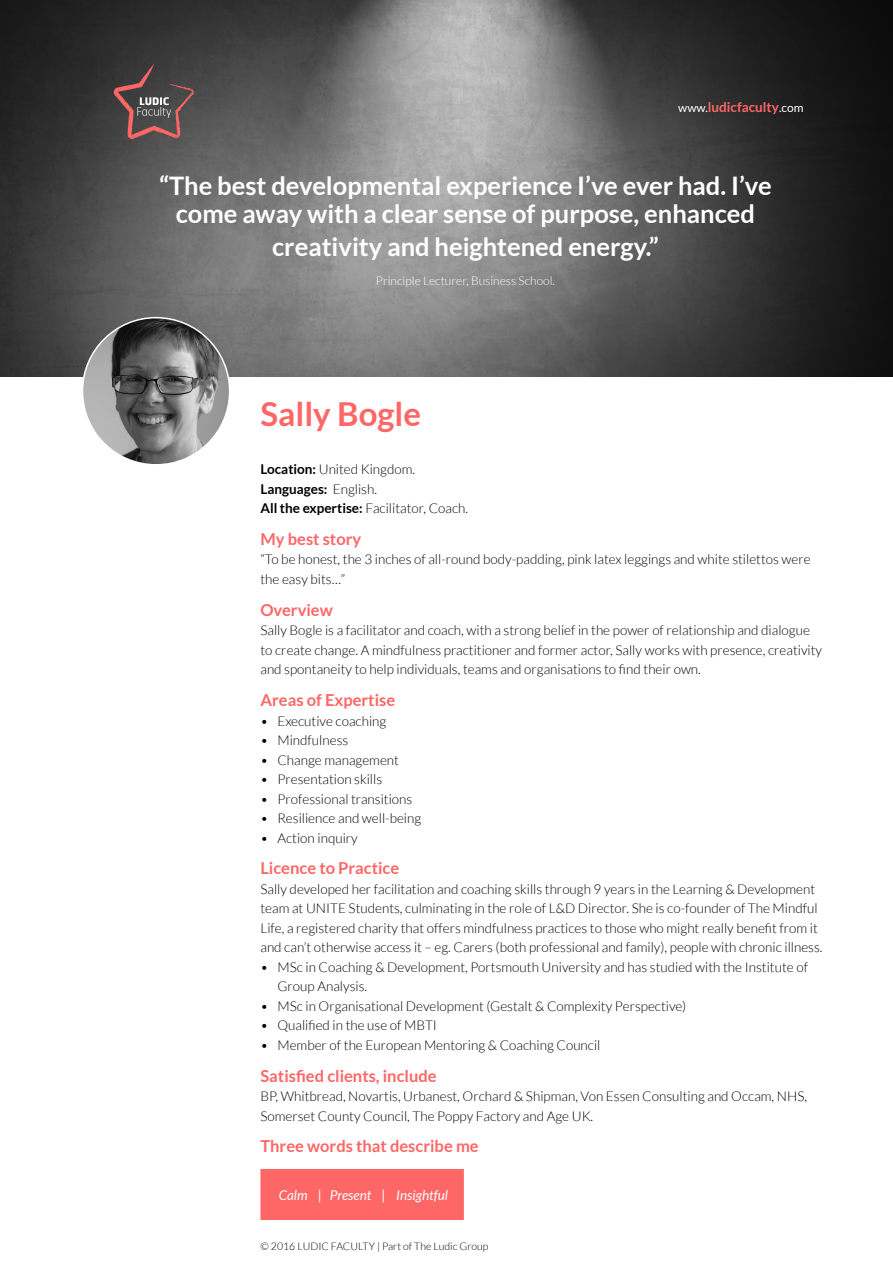
<style>
.page{position:relative;width:893px;height:1263px;background:#fff}
.page>*{position:absolute;margin:0;border:0;box-sizing:border-box;transform-origin:0 0}
.t1{font:700 33px "Lato";color:#f66}
.t2{font:700 25.5px/28.5px "Lato";color:#fff;text-align:center}
.t3{font:700 16.5px "Lato";color:#f66}
.t4{font:300 13.5px/19.5px "Lato";color:#000}
.t5{font:italic 13.5px "Lato";color:#fff}
.t6{font:700 13.5px "Lato";color:#f66}
.t7{font:300 12px "Lato";color:#fff}
.t8{font:300 10.5px "Lato";color:#000}
.s1{font-weight:400;font-size:12px;color:#fff}
.s2{font-weight:700}
</style>
<div class="page">
<img style="left:0;top:0;width:893px;height:377px">
<div style="left:260px;top:1169px;width:204px;height:51px;background:#f66"></div>
<img style="left:82px;top:318px;width:148px;height:147px;border-radius:74px">
<svg style="left:114px;top:64px;width:81px;height:75px;background:#604d4d"></svg>
<p class="t6" style="left:678px;top:100px;width:127px"><span class="s1">www.</span>ludicfaculty<span class="s1">.com</span></p>
<h2 class="t2" style="left:159px;top:171px;width:614px">“The best developmental experience I’ve ever had. I’ve come away with a clear sense of purpose, enhanced</h2>
<h2 class="t2" style="left:272px;top:232px;width:388px">creativity and heightened energy.”</h2>
<p class="t7" style="left:376px;top:274px;width:181px">Principle Lecturer, Business School.</p>
<h1 class="t1" style="left:260px;top:395px;width:162px">Sally Bogle</h1>
<p class="t4" style="left:260px;top:460px;width:209px"><span class="s2">Location:</span> United Kingdom.<br><span class="s2">Languages:</span> English.<br><span class="s2">All the expertise:</span> Facilitator, Coach.</p>
<p class="t3" style="left:260px;top:529px;width:102px">My best story</p>
<p class="t4" style="left:260px;top:550px;width:552px">“To be honest, the 3 inches of all-round body-padding, pink latex leggings and white stilettos were the easy bits…”</p>
<p class="t3" style="left:260px;top:600px;width:74px">Overview</p>
<p class="t4" style="left:260px;top:621px;width:563px">Sally Bogle is a facilitator and coach, with a strong belief in the power of relationship and dialogue to create change. A mindfulness practitioner and former actor, Sally works with presence, creativity and spontaneity to help individuals, teams and organisations to find their own.</p>
<p class="t3" style="left:260px;top:690px;width:136px">Areas of Expertise</p>
<p class="t4" style="left:260px;top:711px;width:127px">• Executive coaching</p>
<p class="t4" style="left:260px;top:730px;width:89px">• Mindfulness</p>
<p class="t4" style="left:260px;top:750px;width:140px">• Change management</p>
<p class="t4" style="left:260px;top:769px;width:123px">• Presentation skills</p>
<p class="t4" style="left:260px;top:789px;width:153px">• Professional transitions</p>
<p class="t4" style="left:260px;top:808px;width:162px">• Resilience and well-being</p>
<p class="t4" style="left:260px;top:828px;width:99px">• Action inquiry</p>
<p class="t3" style="left:260px;top:859px;width:140px">Licence to Practice</p>
<p class="t4" style="left:260px;top:879px;width:564px">Sally developed her facilitation and coaching skills through 9 years in the Learning &amp; Development team at UNITE Students, culminating in the role of L&amp;D Director. She is co-founder of The Mindful Life, a registered charity that offers mindfulness practices to those who might really benefit from it and can’t otherwise access it – eg. Carers (both professional and family), people with chronic illness.</p>
<p class="t4" style="left:277px;top:957px;width:532px;text-indent:-17px">• MSc in Coaching &amp; Development, Portsmouth University and has studied with the Institute of<br>Group Analysis.</p>
<p class="t4" style="left:260px;top:996px;width:427px">• MSc in Organisational Development (Gestalt &amp; Complexity Perspective)</p>
<p class="t4" style="left:260px;top:1016px;width:178px">• Qualified in the use of MBTI</p>
<p class="t4" style="left:260px;top:1035px;width:341px">• Member of the European Mentoring &amp; Coaching Council</p>
<p class="t3" style="left:260px;top:1066px;width:178px">Satisfied clients, include</p>
<p class="t4" style="left:260px;top:1086px;width:548px">BP, Whitbread, Novartis, Urbanest, Orchard &amp; Shipman, Von Essen Consulting and Occam, NHS,<br>Somerset County Council, The Poppy Factory and Age UK.</p>
<p class="t3" style="left:260px;top:1137px;width:220px">Three words that describe me</p>
<p class="t5" style="left:279px;top:1188px;width:171px">Calm | Present | Insightful</p>
<p class="t8" style="left:260px;top:1241px;width:230px">© 2016 LUDIC FACULTY | Part of The Ludic Group</p>
</div>
